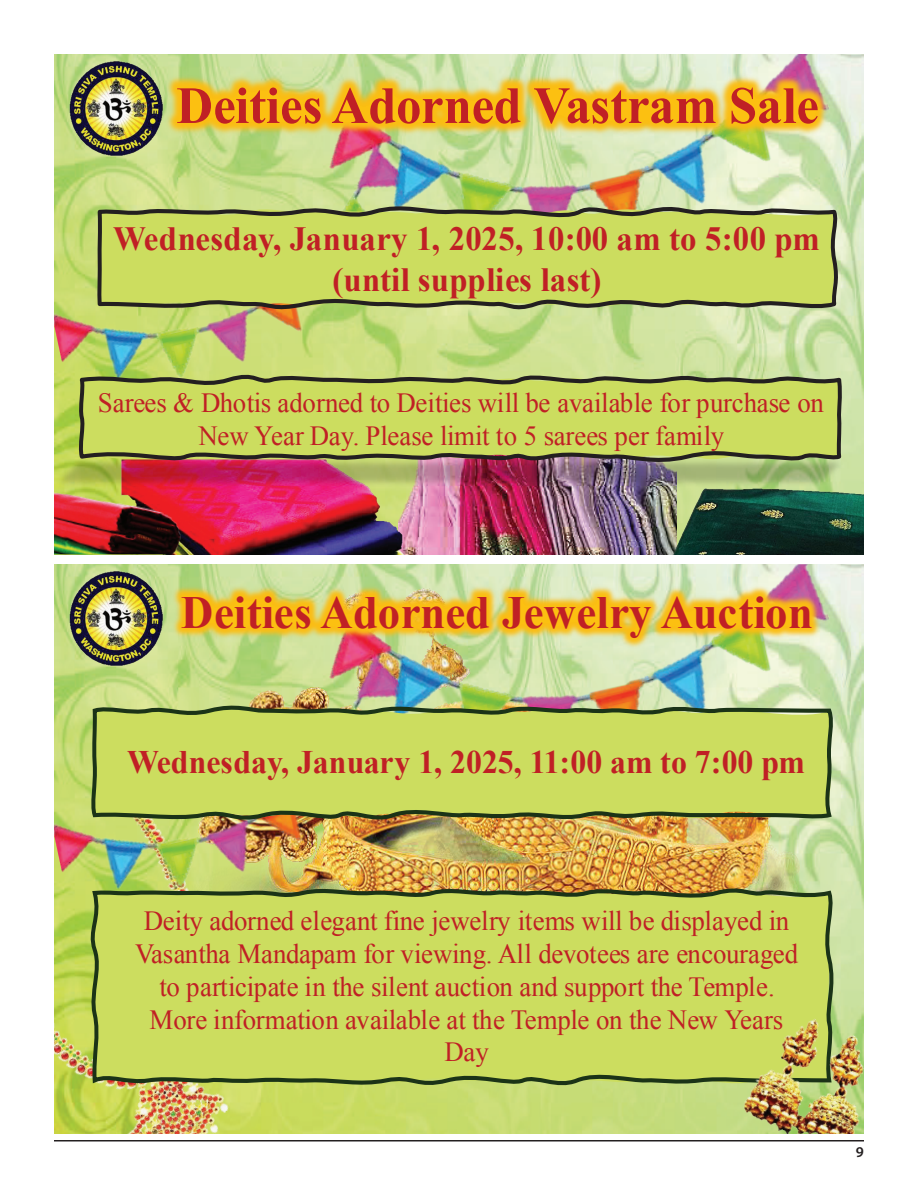
<style>
.page{position:relative;width:918px;height:1188px;background:#fff}
.page>*{position:absolute;margin:0;border:0;box-sizing:border-box;transform-origin:0 0}
.t1{font:700 52.2px "Times New Roman";letter-spacing:-.005em;color:#c02025}
.t2{font:700 46.2px "Times New Roman";color:#c02025}
.t3{font:700 33.9px/41px "Times New Roman";letter-spacing:.01em;color:#c02025;text-align:center}
.t4{font:700 32.85px "Times New Roman";color:#c02025}
.t5{font:27.75px/32.8px "Times New Roman";color:#c02025;text-align:center}
.t6{font:27.75px "Times New Roman";letter-spacing:-.02em;color:#c02025}
.t7{font:27.6px "Times New Roman";color:#c02025}
.t8{font:600 15px "Myriad Pro";color:#231f20}
</style>
<div class="page">
<hr style="left:54px;top:1140px;width:810px;height:2px;background:#231f20">
<img style="left:472px;top:492px;width:187px;height:62px">
<img style="left:226px;top:492px;width:246px;height:62px">
<img style="left:54px;top:54px;width:810px;height:400px">
<img style="left:69px;top:59px;width:60px;height:99px">
<img style="left:129px;top:54px;width:357px;height:130px">
<img style="left:486px;top:54px;width:182px;height:130px">
<img style="left:668px;top:54px;width:13px;height:130px">
<img style="left:681px;top:54px;width:183px;height:130px">
<svg style="left:95px;top:198px;width:748px;height:119px;background:#c0cf64"></svg>
<img style="left:54px;top:454px;width:794px;height:38px">
<svg style="left:75px;top:366px;width:769px;height:104px;background:#bac15f"></svg>
<img style="left:659px;top:481px;width:205px;height:73px">
<img style="left:54px;top:473px;width:172px;height:81px">
<img style="left:372px;top:965px;width:492px;height:169px">
<img style="left:54px;top:965px;width:318px;height:169px">
<img style="left:54px;top:564px;width:810px;height:401px">
<img style="left:69px;top:569px;width:70px;height:99px">
<img style="left:115px;top:564px;width:749px;height:95px">
<img style="left:139px;top:564px;width:715px;height:117px">
<svg style="left:83px;top:881px;width:757px;height:213px;background:#c3d25c"></svg>
<svg style="left:89px;top:699px;width:746px;height:129px;background:#beca5c"></svg>
<img style="left:718px;top:995px;width:146px;height:139px">
<h1 class="t1" style="left:177px;top:69px;width:644px">Deities Adorned Vastram Sale</h1>
<p class="t3" style="left:113px;top:217px;width:708px">Wednesday, January 1, 2025, 10:00 am to 5:00 pm (until supplies last)</p>
<p class="t6" style="left:98px;top:384px;width:727px">Sarees &amp; Dhotis adorned to Deities will be available for purchase on</p>
<p class="t7" style="left:199px;top:417px;width:527px">New Year Day. Please limit to 5 sarees per family</p>
<h2 class="t2" style="left:181px;top:580px;width:633px">Deities Adorned Jewelry Auction</h2>
<p class="t4" style="left:127px;top:739px;width:679px">Wednesday, January 1, 2025, 11:00 am to 7:00 pm</p>
<p class="t5" style="left:135px;top:904px;width:665px">Deity adorned elegant fine jewelry items will be displayed in Vasantha Mandapam for viewing. All devotees are encouraged to participate in the silent auction and support the Temple.<br>More information available at the Temple on the New Years Day</p>
<p class="t8" style="left:856px;top:1142px;width:10px">9</p>
</div>
